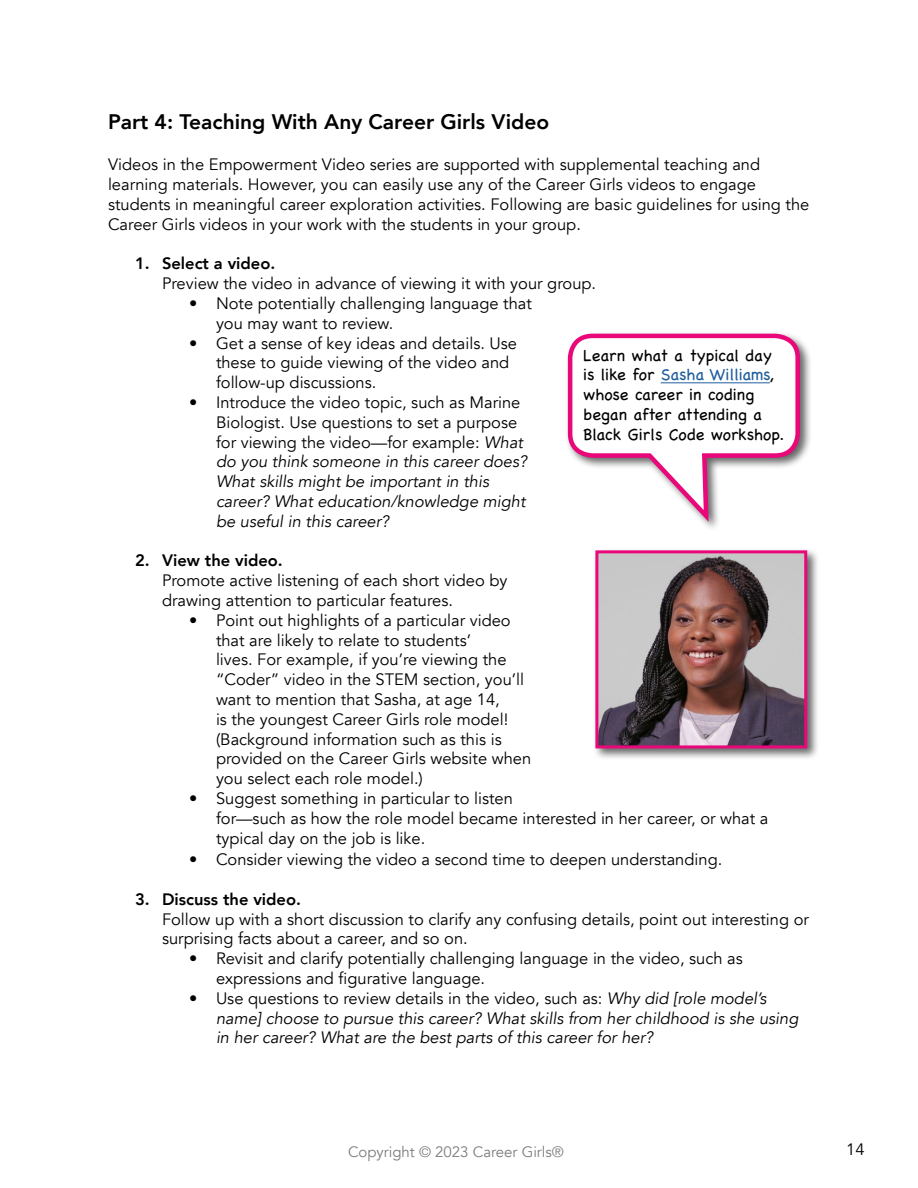
<style>
.page{position:relative;width:918px;height:1188px;background:#fff}
.page>*{position:absolute;margin:0;border:0;box-sizing:border-box;transform-origin:0 0}
.t1{font:800 21px "Avenir";color:#000}
.t2{font:16.5px/19.8px "Avenir";color:#000}
.t3{font:italic 16.5px/19.8px "Avenir";color:#000}
.t4{font:16.5px/19.8px "Chalkboard";color:#000}
.t5{font:800 16.5px "Avenir";color:#000}
.t6{font:15px "Avenir";color:#7b7c7f}
.s1{font-style:normal}
.s2{color:#215e9e}
</style>
<div class="page">
<div style="left:592px;top:547px;width:228px;height:214px;background:#000;opacity:.6"></div>
<img style="left:599px;top:554px;width:204px;height:190px">
<div style="left:595px;top:550px;width:212px;height:198px;border:3px solid #ea077a"></div>
<div style="left:565px;top:331px;width:247px;height:202px;background:#000;opacity:.6"></div>
<svg style="left:566px;top:331px;width:236px;height:197px"></svg>
<hr style="left:661px;top:383px;width:109px;height:1px;background:#215e9e">
<p class="t1" style="left:108px;top:105px;width:443px">Part 4: Teaching With Any Career Girls Video</p>
<p class="t2" style="left:108px;top:155px;width:703px">Videos in the Empowerment Video series are supported with supplemental teaching and learning materials. However, you can easily use any of the Career Girls videos to engage students in meaningful career exploration activities. Following are basic guidelines for using the Career Girls videos in your work with the students in your group.</p>
<p class="t5" style="left:135px;top:251px;width:142px">1. Select a video.</p>
<p class="t2" style="left:162px;top:274px;width:436px">Preview the video in advance of viewing it with your group.</p>
<p class="t2" style="left:216px;top:294px;width:317px;text-indent:-27px">• Note potentially challenging language that you may want to review.</p>
<p class="t2" style="left:216px;top:333px;width:303px;text-indent:-27px">• Get a sense of key ideas and details. Use these to guide viewing of the video and follow-up discussions.</p>
<p class="t3" style="left:216px;top:393px;width:313px;text-indent:-27px"><span class="s1">• Introduce the video topic, such as Marine Biologist. Use questions to set a purpose for viewing the video—for example:</span> What do you think someone in this career does?<br>What skills might be important in this career? What education/knowledge might be useful in this career?</p>
<p class="t5" style="left:135px;top:548px;width:149px">2. View the video.</p>
<p class="t2" style="left:162px;top:571px;width:347px">Promote active listening of each short video by drawing attention to particular features.</p>
<p class="t2" style="left:216px;top:611px;width:317px;text-indent:-27px">• Point out highlights of a particular video that are likely to relate to students’<br>lives. For example, if you’re viewing the “Coder” video in the STEM section, you’ll want to mention that Sasha, at age 14,<br>is the youngest Career Girls role model! (Background information such as this is provided on the Career Girls website when you select each role model.)</p>
<p class="t2" style="left:216px;top:789px;width:554px;text-indent:-27px">• Suggest something in particular to listen<br>for—such as how the role model became interested in her career, or what a typical day on the job is like.</p>
<p class="t2" style="left:189px;top:850px;width:535px">• Consider viewing the video a second time to deepen understanding.</p>
<p class="t5" style="left:135px;top:886px;width:168px">3. Discuss the video.</p>
<p class="t2" style="left:162px;top:909px;width:649px">Follow up with a short discussion to clarify any confusing details, point out interesting or surprising facts about a career, and so on.</p>
<p class="t2" style="left:216px;top:949px;width:528px;text-indent:-27px">• Revisit and clarify potentially challenging language in the video, such as expressions and figurative language.</p>
<p class="t3" style="left:216px;top:989px;width:584px;text-indent:-27px"><span class="s1">• Use questions to review details in the video, such as:</span> Why did [role model’s name] choose to pursue this career? What skills from her childhood is she using in her career? What are the best parts of this career for her?</p>
<p class="t4" style="left:583px;top:345px;width:202px">Learn what a typical day is like for <span class="s2">Sasha Williams</span>, whose career in coding began after attending a<br>Black Girls Code workshop.</p>
<p class="t6" style="left:348px;top:1142px;width:217px">Copyright © 2023 Career Girls®</p>
<p class="t2" style="left:846px;top:1139px;width:20px">14</p>
</div>
